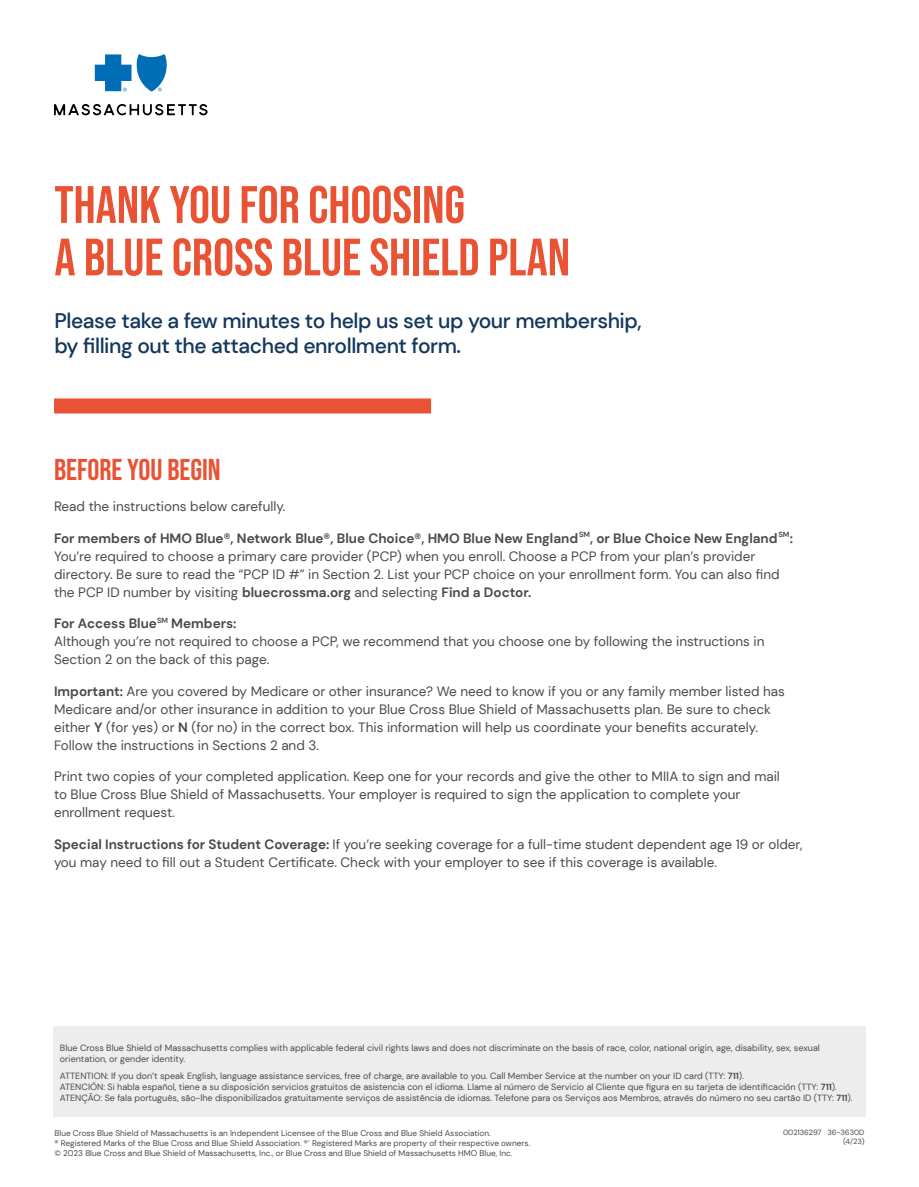
<style>
.page{position:relative;width:919px;height:1187px;background:#fff}
.page>*{position:absolute;margin:0;border:0;box-sizing:border-box;transform-origin:0 0}
.t1{font:52.5px/52.5px "Bebas Neue";color:#ea5234}
.t2{font:30px "Bebas Neue";color:#ea5234}
.t3{font:500 21px/25.2px "DM Sans";letter-spacing:-.02em;color:#14375d}
.t4{font:13.5px/18px "DM Sans";color:#4a4a49}
.t5{font:9px/10.8px "DM Sans";color:#4a4a49}
.t6{font:8.25px/9.9px "DM Sans";color:#4a4a49}
.t7{font:7.5px/9px "DM Sans";color:#4a4a49;text-align:right}
.s1{font-weight:700}
</style>
<div class="page">
<div style="left:54px;top:398px;width:377px;height:15px;background:#ea5234"></div>
<svg style="left:95px;top:54px;width:72px;height:38px"></svg>
<svg style="left:54px;top:104px;width:153px;height:11px"></svg>
<div style="left:53px;top:1026px;width:812px;height:90px;background:#ededed"></div>
<h1 class="t1" style="left:54px;top:178px;width:517px">THANK YOU FOR CHOOSING<br>A BLUE CROSS BLUE SHIELD PLAN</h1>
<h3 class="t3" style="left:54px;top:307px;width:589px">Please take a few minutes to help us set up your membership, by filling out the attached enrollment form.</h3>
<h2 class="t2" style="left:54px;top:452px;width:168px">BEFORE YOU BEGIN</h2>
<p class="t4" style="left:54px;top:497px;width:233px">Read the instructions below carefully.</p>
<p class="t4" style="left:54px;top:528px;width:740px"><span class="s1">For members of HMO Blue®, Network Blue®, Blue Choice®, HMO Blue New England</span><sup>SM</sup><span class="s1">, or Blue Choice New England</span><sup>SM</sup><span class="s1">:<br></span>You’re required to choose a primary care provider (PCP) when you enroll. Choose a PCP from your plan’s provider directory. Be sure to read the “PCP ID #” in Section 2. List your PCP choice on your enrollment form. You can also find the PCP ID number by visiting <span class="s1">bluecrossma.org</span> and selecting <span class="s1">Find a Doctor.</span></p>
<p class="t4" style="left:54px;top:614px;width:711px"><span class="s1">For Access Blue</span><sup>SM</sup> <span class="s1">Members:<br></span>Although you’re not required to choose a PCP, we recommend that you choose one by following the instructions in<br>Section 2 on the back of this page.</p>
<p class="t4" style="left:54px;top:681px;width:732px"><span class="s1">Important:</span> Are you covered by Medicare or other insurance? We need to know if you or any family member listed has Medicare and/or other insurance in addition to your Blue Cross Blue Shield of Massachusetts plan. Be sure to check either <span class="s1">Y</span> (for yes) or <span class="s1">N</span> (for no) in the correct box. This information will help us coordinate your benefits accurately.<br>Follow the instructions in Sections 2 and 3.</p>
<p class="t4" style="left:54px;top:767px;width:727px">Print two copies of your completed application. Keep one for your records and give the other to MIIA to sign and mail to Blue Cross Blue Shield of Massachusetts. Your employer is required to sign the application to complete your enrollment request.</p>
<p class="t4" style="left:54px;top:834px;width:749px"><span class="s1">Special Instructions for Student Coverage:</span> If you’re seeking coverage for a full-time student dependent age 19 or older, you may need to fill out a Student Certificate. Check with your employer to see if this coverage is available.</p>
<p class="t5" style="left:60px;top:1042px;width:761px">Blue Cross Blue Shield of Massachusetts complies with applicable federal civil rights laws and does not discriminate on the basis of race, color, national origin, age, disability, sex, sexual orientation, or gender identity.</p>
<p class="t5" style="left:60px;top:1070px;width:794px">ATTENTION: If you don’t speak English, language assistance services, free of charge, are available to you. Call Member Service at the number on your ID card (TTY: <span class="s1">711</span>).<br>ATENCIÓN: Si habla español, tiene a su disposición servicios gratuitos de asistencia con el idioma. Llame al número de Servicio al Cliente que figura en su tarjeta de identificación (TTY: <span class="s1">711</span>).<br>ATENÇÃO: Se fala português, são-lhe disponibilizados gratuitamente serviços de assistência de idiomas. Telefone para os Serviços aos Membros, através do número no seu cartão ID (TTY: <span class="s1">711</span>).</p>
<p class="t6" style="left:55px;top:1128px;width:477px">Blue Cross Blue Shield of Massachusetts is an Independent Licensee of the Blue Cross and Blue Shield Association.<br>® Registered Marks of the Blue Cross and Blue Shield Association. ®´ Registered Marks are property of their respective owners. © 2023 Blue Cross and Blue Shield of Massachusetts, Inc., or Blue Cross and Blue Shield of Massachusetts HMO Blue, Inc.</p>
<p class="t7" style="left:783px;top:1128px;width:83px">002136297 36-3630D (4/23)</p>
</div>
